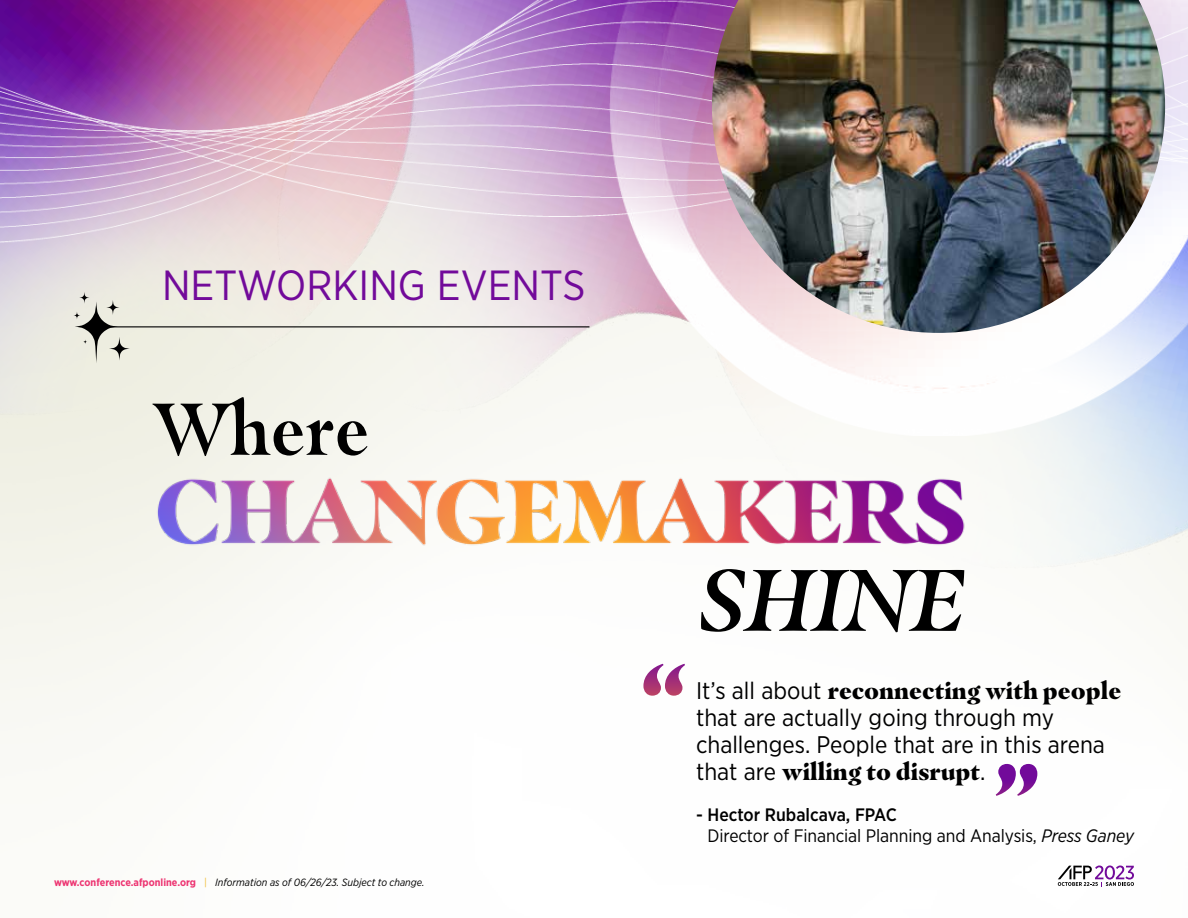
<style>
.page{position:relative;width:1188px;height:918px;background:#fff}
.page>*{position:absolute;margin:0;border:0;box-sizing:border-box;transform-origin:0 0}
.t1{font:900 102px "Masqualero";color:#fff}
.t2{font:italic 600 86.85px "Masqualero";color:#000}
.t3{font:600 73.05px "Masqualero";color:#000}
.t4{font:42.15px "Gotham Narrow";color:#720a9a}
.t5{font:24px/27px "Gotham Narrow";color:#000}
.t6{font:900 24px "Masqualero";color:#000}
.t7{font:18px/21px "Gotham Narrow";letter-spacing:-.005em;color:#000}
.t8{font:italic 10.5px "Gotham Narrow";color:#000}
.s1{font-weight:700;font-style:normal;color:#ed3471}
.s2{font-style:normal;color:#f0ba2a}
.s3{font-family:"Gotham Narrow";font-weight:400}
.s4{font-weight:500}
.s5{font-style:italic}
</style>
<div class="page">
<img style="left:223px;top:243px;width:959px;height:365px">
<img style="left:0;top:0;width:609px;height:243px">
<svg style="left:1058px;top:866px;width:76px;height:21px"></svg>
<img style="left:609px;top:0;width:579px;height:436px">
<img style="left:712px;top:0;width:453px;height:333px">
<img style="left:0;top:468px;width:1134px;height:114px">
<hr style="left:102px;top:326px;width:488px;height:1px;background:#000">
<svg style="left:73px;top:292px;width:57px;height:72px;background:#cacac0"></svg>
<h3 class="t4" style="left:162px;top:259px;width:425px">NETWORKING EVENTS</h3>
<h3 class="t3" style="left:154px;top:385px;width:217px">Where</h3>
<p class="t8" style="left:54px;top:876px;width:372px"><span class="s1">www.conference.afponline.org</span> <span class="s2">|</span> Information as of 06/26/23. Subject to change.</p>
<h2 class="t2" style="left:698px;top:548px;width:267px">SHINE</h2>
<h1 class="t1" style="left:641px;top:636px;width:48px">“</h1>
<h3 class="t6" style="left:696px;top:675px;width:427px"><span class="s3">It’s all about</span> reconnecting with people</h3>
<h3 class="t5" style="left:696px;top:703px;width:411px">that are actually going through my challenges. People that are in this arena</h3>
<h3 class="t6" style="left:696px;top:756px;width:291px"><span class="s3">that are</span> willing to disrupt<span class="s3">.</span></h3>
<p class="t7" style="left:708px;top:804px;width:428px;text-indent:-11px"><span class="s4">- Hector Rubalcava, FPAC<br></span>Director of Financial Planning and Analysis, <span class="s5">Press Ganey</span></p>
<h1 class="t1" style="left:994px;top:736px;width:48px">”</h1>
</div>
